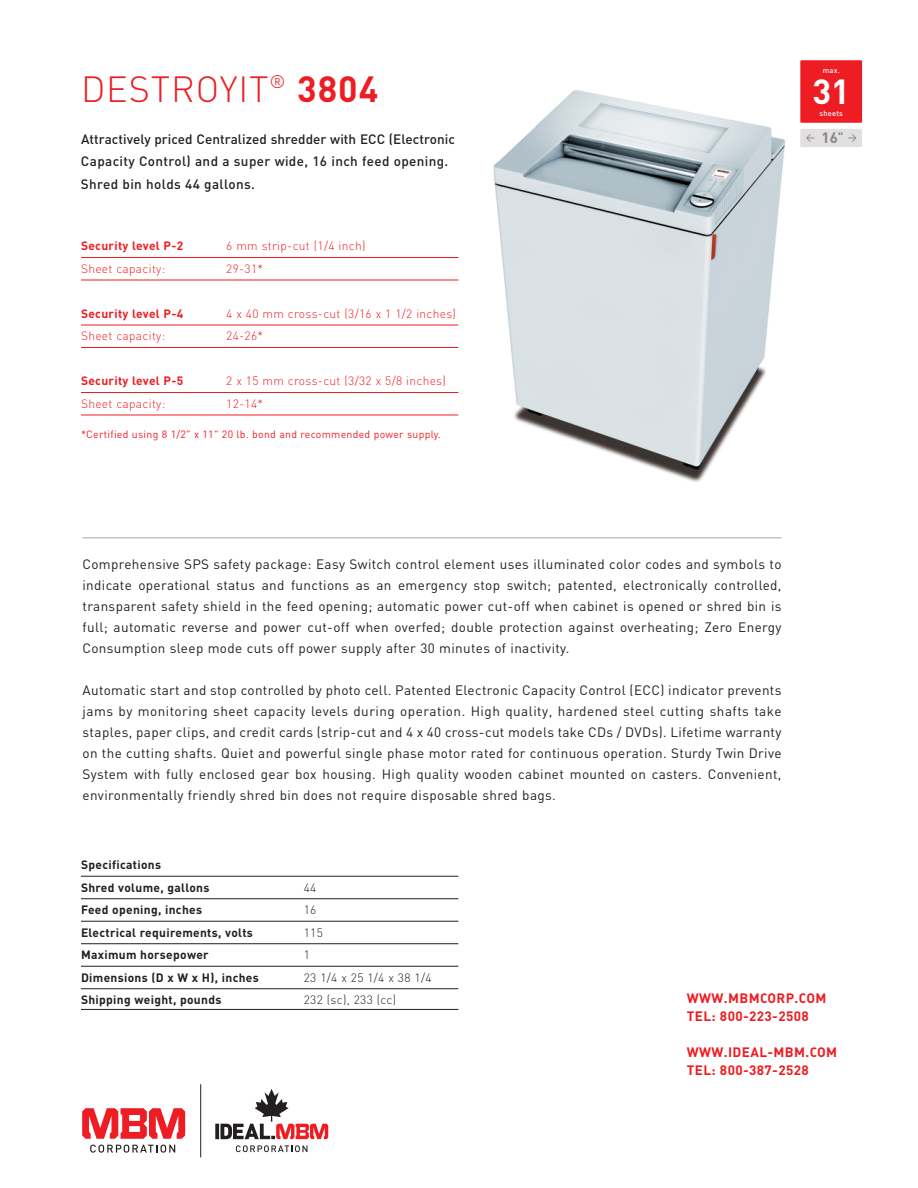
<style>
.page{position:relative;width:918px;height:1188px;background:#fff}
.page>*{position:absolute;margin:0;border:0;box-sizing:border-box;transform-origin:0 0}
.t1{font:300 36px "DIN";letter-spacing:.025em;color:#ee1d23}
.t2{font:700 34.5px "DIN";color:#fff}
.t3{font:15px "DIN Cond Regular Expert";color:#878787}
.t4{font:13.5px/21px "DIN";letter-spacing:.025em;color:#231f20;text-align:justify}
.t5{font:500 13.5px/22.5px "DIN";letter-spacing:.005em;color:#231f20}
.t6{font:700 13.5px/18px "DIN";letter-spacing:.025em;color:#ee1d23}
.t7{font:300 12px "DIN";letter-spacing:.025em;color:#ee1d23}
.t8{font:700 12px/22.5px "DIN";letter-spacing:.025em;color:#231f20}
.t9{font:700 12px "DIN";letter-spacing:.025em;color:#ee1d23}
.t10{font:300 12px "DIN";letter-spacing:.025em;color:#231f20}
.t11{font:10.5px "DIN";letter-spacing:.025em;color:#ee1d23}
.t12{font:500 7.5px "DIN";letter-spacing:.025em;color:#fff}
.s1{font-weight:700}
.s2{font-family:"DIN";font-weight:700}
.s3{font-family:"DIN";font-weight:700;font-size:12px}
</style>
<div class="page">
<img style="left:493px;top:90px;width:292px;height:392px">
<hr style="left:81px;top:257px;width:377px;height:1px;background:#ee1d23">
<hr style="left:81px;top:280px;width:377px;height:1px;background:#ee1d23">
<hr style="left:81px;top:325px;width:377px;height:1px;background:#ee1d23">
<hr style="left:81px;top:347px;width:377px;height:1px;background:#ee1d23">
<hr style="left:81px;top:392px;width:377px;height:1px;background:#ee1d23">
<hr style="left:81px;top:415px;width:377px;height:1px;background:#ee1d23">
<hr style="left:82px;top:537px;width:700px;height:1px;background:#a8a9ad">
<hr style="left:81px;top:876px;width:377px;height:1px;background:#231f20">
<hr style="left:81px;top:898px;width:377px;height:1px;background:#231f20">
<hr style="left:81px;top:921px;width:377px;height:1px;background:#231f20">
<hr style="left:81px;top:943px;width:377px;height:1px;background:#231f20">
<hr style="left:81px;top:966px;width:377px;height:1px;background:#231f20">
<hr style="left:81px;top:988px;width:377px;height:1px;background:#231f20">
<hr style="left:81px;top:1009px;width:377px;height:1px;background:#231f20">
<svg style="left:90px;top:1145px;width:85px;height:8px"></svg>
<svg style="left:82px;top:1108px;width:103px;height:31px"></svg>
<svg style="left:236px;top:1145px;width:71px;height:7px"></svg>
<svg style="left:215px;top:1124px;width:4px;height:15px"></svg>
<svg style="left:220px;top:1089px;width:108px;height:50px"></svg>
<hr style="left:200px;top:1084px;width:1px;height:73px;background:#231f20">
<div style="left:800px;top:60px;width:62px;height:63px;background:#ee1d23"></div>
<div style="left:800px;top:129px;width:62px;height:18px;background:#e1dfdf"></div>
<h1 class="t1" style="left:81px;top:68px;width:299px">DESTROYIT<sup>®</sup> <span class="s1">3804</span></h1>
<p class="t5" style="left:81px;top:127px;width:375px">Attractively priced Centralized shredder with ECC (Electronic<br>Capacity Control) and a super wide, 16 inch feed opening.<br>Shred bin holds 44 gallons.</p>
<p class="t9" style="left:81px;top:239px;width:104px">Security level P-2</p>
<p class="t7" style="left:226px;top:239px;width:141px">6 mm strip-cut (1/4 inch)</p>
<p class="t7" style="left:81px;top:261px;width:86px">Sheet capacity:</p>
<p class="t7" style="left:226px;top:261px;width:38px">29-31*</p>
<p class="t9" style="left:81px;top:306px;width:104px">Security level P-4</p>
<p class="t7" style="left:226px;top:306px;width:231px">4 x 40 mm cross-cut (3/16 x 1 1/2 inches)</p>
<p class="t7" style="left:81px;top:329px;width:86px">Sheet capacity:</p>
<p class="t7" style="left:226px;top:329px;width:38px">24-26*</p>
<p class="t9" style="left:81px;top:374px;width:104px">Security level P-5</p>
<p class="t7" style="left:226px;top:374px;width:221px">2 x 15 mm cross-cut (3/32 x 5/8 inches)</p>
<p class="t7" style="left:81px;top:396px;width:86px">Sheet capacity:</p>
<p class="t7" style="left:226px;top:396px;width:38px">12-14*</p>
<p class="t11" style="left:81px;top:428px;width:361px">*Certified using 8 1/2" x 11" 20 lb. bond and recommended power supply.</p>
<p class="t12" style="left:823px;top:66px;width:19px">max.</p>
<h2 class="t2" style="left:813px;top:71px;width:39px">31</h2>
<p class="t12" style="left:820px;top:109px;width:25px">sheets</p>
<p class="t3" style="left:806px;top:128px;width:53px">v <span class="s2">16</span><span class="s3">"</span> w</p>
<p class="t4" style="left:82px;top:554px;width:701px">Comprehensive SPS safety package: Easy Switch control element uses illuminated color codes and symbols to indicate operational status and functions as an emergency stop switch; patented, electronically controlled, transparent safety shield in the feed opening; automatic power cut-off when cabinet is opened or shred bin is full; automatic reverse and power cut-off when overfed; double protection against overheating; Zero Energy Consumption sleep mode cuts off power supply after 30 minutes of inactivity.</p>
<p class="t4" style="left:83px;top:680px;width:701px">Automatic start and stop controlled by photo cell. Patented Electronic Capacity Control (ECC) indicator prevents jams by monitoring sheet capacity levels during operation. High quality, hardened steel cutting shafts take staples, paper clips, and credit cards (strip-cut and 4 x 40 cross-cut models take CDs / DVDs). Lifetime warranty on the cutting shafts. Quiet and powerful single phase motor rated for continuous operation. Sturdy Twin Drive System with fully enclosed gear box housing. High quality wooden cabinet mounted on casters. Convenient, environmentally friendly shred bin does not require disposable shred bags.</p>
<p class="t8" style="left:81px;top:853px;width:130px">Specifications<br>Shred volume, gallons</p>
<p class="t10" style="left:304px;top:880px;width:14px">44</p>
<p class="t8" style="left:81px;top:898px;width:123px">Feed opening, inches</p>
<p class="t10" style="left:304px;top:903px;width:14px">16</p>
<p class="t8" style="left:81px;top:921px;width:173px">Electrical requirements, volts</p>
<p class="t10" style="left:304px;top:925px;width:21px">115</p>
<p class="t8" style="left:81px;top:943px;width:129px">Maximum horsepower</p>
<p class="t10" style="left:304px;top:948px;width:8px">1</p>
<p class="t8" style="left:81px;top:966px;width:179px">Dimensions (D x W x H), inches</p>
<p class="t10" style="left:304px;top:970px;width:129px">23 1/4 x 25 1/4 x 38 1/4</p>
<p class="t8" style="left:81px;top:988px;width:142px">Shipping weight, pounds</p>
<p class="t10" style="left:304px;top:993px;width:94px">232 (sc), 233 (cc)</p>
<p class="t6" style="left:687px;top:988px;width:141px">WWW.MBMCORP.COM<br>TEL: 800-223-2508</p>
<p class="t6" style="left:687px;top:1042px;width:152px">WWW.IDEAL-MBM.COM<br>TEL: 800-387-2528</p>
</div>
